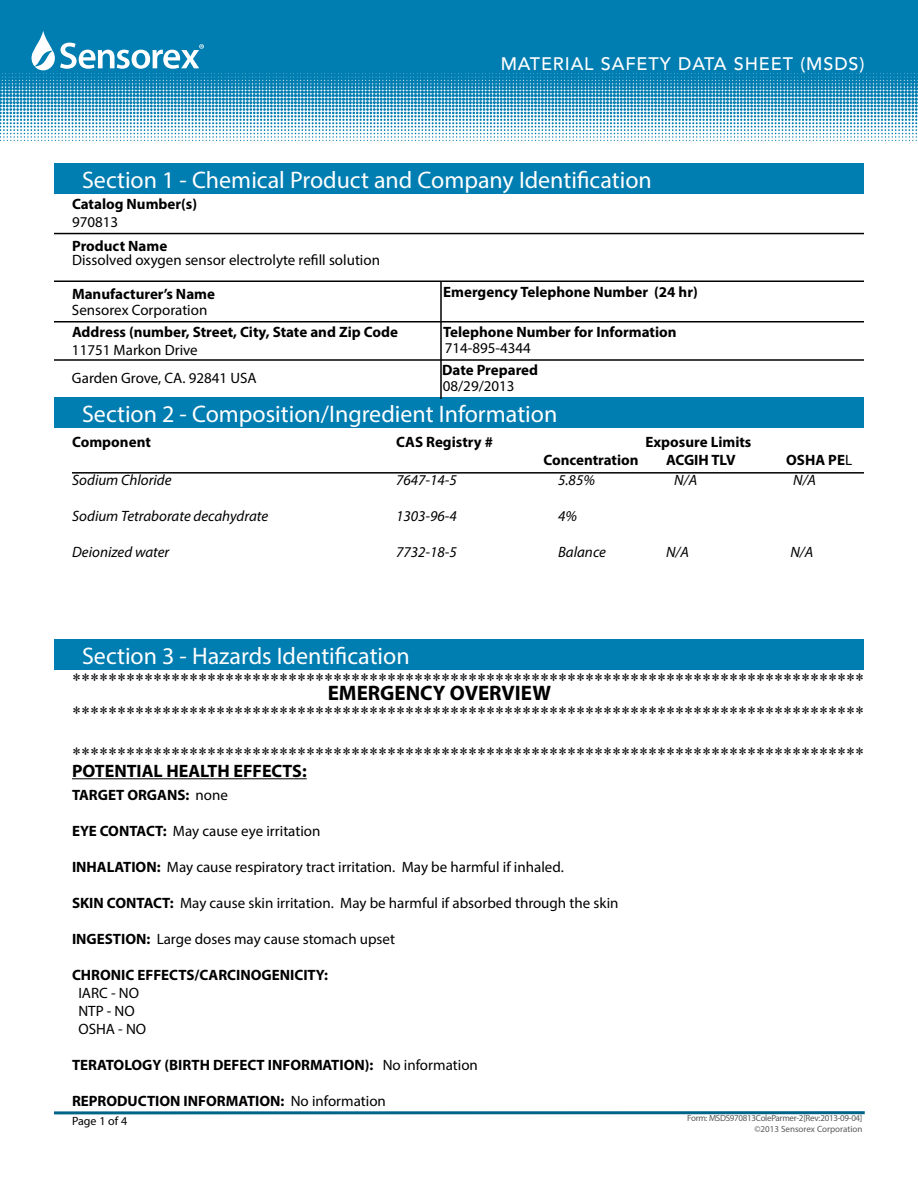
<style>
.page{position:relative;width:918px;height:1188px;background:#fff}
.page>*{position:absolute;margin:0;border:0;box-sizing:border-box;transform-origin:0 0}
.t1{font:24px "Myriad Pro";color:#fff}
.t2{font:700 21px "Myriad Pro";color:#000}
.t3{font:18px "Times New Roman";color:#000}
.t4{font:500 18px "Avenir LT";letter-spacing:.05em;color:#fff}
.t5{font:700 18px "Myriad Pro";color:#000}
.t6{font:15px/18px "Myriad Pro";color:#000}
.t7{font:700 15px "Myriad Pro";color:#000}
.t8{font:italic 15px "Myriad Pro";color:#000}
.t9{font:12px "Myriad Pro";color:#000}
.t10{font:9px/10.8px "Myriad Pro";letter-spacing:-.035em;color:#58595b;text-align:right}
.s1{font-weight:400}
.s2{font-weight:700}
</style>
<div class="page">
<div style="left:54px;top:164px;width:810px;height:30px;background:#007db1"></div>
<div style="left:54px;top:398px;width:810px;height:30px;background:#007db1"></div>
<hr style="left:54px;top:233px;width:810px;height:1px;background:#000">
<hr style="left:54px;top:280px;width:810px;height:2px;background:#000">
<hr style="left:54px;top:321px;width:810px;height:1px;background:#000">
<hr style="left:54px;top:359px;width:810px;height:2px;background:#000">
<hr style="left:72px;top:472px;width:792px;height:2px;background:#000">
<div style="left:0;top:0;width:918px;height:70px;background:#007db1"></div>
<svg style="left:0;top:31px;width:918px;height:110px"></svg>
<hr style="left:54px;top:1111px;width:811px;height:3px;background:#006388">
<hr style="left:440px;top:282px;width:2px;height:117px;background:#000">
<div style="left:54px;top:640px;width:810px;height:30px;background:#007db1"></div>
<hr style="left:72px;top:778px;width:235px;height:1px;background:#000">
<p class="t4" style="left:501px;top:54px;width:365px">MATERIAL SAFETY DATA SHEET (MSDS)</p>
<h1 class="t1" style="left:82px;top:165px;width:571px">Section 1 - Chemical Product and Company Identification</h1>
<p class="t7" style="left:72px;top:194px;width:127px">Catalog Number(s)</p>
<p class="t6" style="left:72px;top:213px;width:48px">970813</p>
<p class="t7" style="left:72px;top:236px;width:97px">Product Name</p>
<p class="t6" style="left:72px;top:251px;width:309px">Dissolved oxygen sensor electrolyte refill solution</p>
<p class="t7" style="left:72px;top:284px;width:145px">Manufacturer’s Name</p>
<p class="t7" style="left:72px;top:322px;width:328px">Address (number, Street, City, State and Zip Code</p>
<p class="t7" style="left:443px;top:282px;width:256px">Emergency Telephone Number (24 hr)</p>
<p class="t7" style="left:443px;top:322px;width:235px">Telephone Number for Information</p>
<p class="t7" style="left:442px;top:360px;width:98px">Date Prepared</p>
<p class="t6" style="left:72px;top:301px;width:137px">Sensorex Corporation</p>
<p class="t6" style="left:72px;top:336px;width:186px;line-height:27.9px">11751 Markon Drive<br>Garden Grove, CA. 92841 USA</p>
<p class="t6" style="left:445px;top:339px;width:88px">714-895-4344</p>
<p class="t6" style="left:443px;top:376px;width:73px">08/29/2013</p>
<h1 class="t1" style="left:82px;top:399px;width:477px">Section 2 - Composition/Ingredient Information</h1>
<p class="t7" style="left:72px;top:432px;width:80px">Component</p>
<p class="t7" style="left:396px;top:432px;width:98px">CAS Registry #</p>
<p class="t7" style="left:645px;top:432px;width:108px">Exposure Limits</p>
<p class="t7" style="left:544px;top:450px;width:97px">Concentration</p>
<p class="t7" style="left:666px;top:450px;width:71px">ACGIH TLV</p>
<p class="t7" style="left:786px;top:450px;width:67px">OSHA PE<span class="s1">L</span></p>
<p class="t8" style="left:72px;top:471px;width:101px">Sodium Chloride</p>
<p class="t8" style="left:396px;top:471px;width:62px">7647-14-5</p>
<p class="t8" style="left:558px;top:471px;width:38px">5.85%</p>
<p class="t8" style="left:674px;top:471px;width:24px">N/A</p>
<p class="t8" style="left:793px;top:471px;width:24px">N/A</p>
<p class="t8" style="left:72px;top:507px;width:198px">Sodium Tetraborate decahydrate</p>
<p class="t8" style="left:396px;top:507px;width:62px">1303-96-4</p>
<p class="t8" style="left:558px;top:507px;width:20px">4%</p>
<p class="t8" style="left:72px;top:543px;width:99px">Deionized water</p>
<p class="t8" style="left:396px;top:543px;width:62px">7732-18-5</p>
<p class="t8" style="left:558px;top:543px;width:49px">Balance</p>
<p class="t8" style="left:666px;top:543px;width:24px">N/A</p>
<p class="t8" style="left:790px;top:543px;width:24px">N/A</p>
<h1 class="t1" style="left:82px;top:641px;width:329px">Section 3 - Hazards Identification</h1>
<p class="t3" style="left:72px;top:668px;width:793px">****************************************************************************************</p>
<h2 class="t2" style="left:328px;top:679px;width:225px">EMERGENCY OVERVIEW</h2>
<p class="t3" style="left:72px;top:701px;width:793px">****************************************************************************************</p>
<p class="t3" style="left:72px;top:742px;width:793px">****************************************************************************************</p>
<p class="t5" style="left:72px;top:759px;width:236px">POTENTIAL HEALTH EFFECTS:</p>
<p class="t7" style="left:72px;top:785px;width:157px">TARGET ORGANS: <span class="s1">none</span></p>
<p class="t6" style="left:72px;top:822px;width:250px"><span class="s2">EYE CONTACT:</span> May cause eye irritation</p>
<p class="t6" style="left:72px;top:858px;width:493px"><span class="s2">INHALATION:</span> May cause respiratory tract irritation. May be harmful if inhaled.</p>
<p class="t6" style="left:72px;top:894px;width:548px"><span class="s2">SKIN CONTACT:</span> May cause skin irritation. May be harmful if absorbed through the skin</p>
<p class="t6" style="left:72px;top:930px;width:325px"><span class="s2">INGESTION:</span> Large doses may cause stomach upset</p>
<p class="t7" style="left:72px;top:965px;width:258px">CHRONIC EFFECTS/CARCINOGENICITY:</p>
<p class="t6" style="left:78px;top:984px;width:69px">IARC - NO<br>NTP - NO<br>OSHA - NO</p>
<p class="t7" style="left:72px;top:1055px;width:407px">TERATOLOGY (BIRTH DEFECT INFORMATION): <span class="s1">No information</span></p>
<p class="t7" style="left:72px;top:1091px;width:315px">REPRODUCTION INFORMATION: <span class="s1">No information</span></p>
<p class="t9" style="left:72px;top:1113px;width:57px">Page 1 of 4</p>
<p class="t10" style="left:687px;top:1113px;width:177px">Form: MSDS970813ColeParmer-2[Rev: 2013-09-04] ©2013 Sensorex Corporation</p>
</div>
